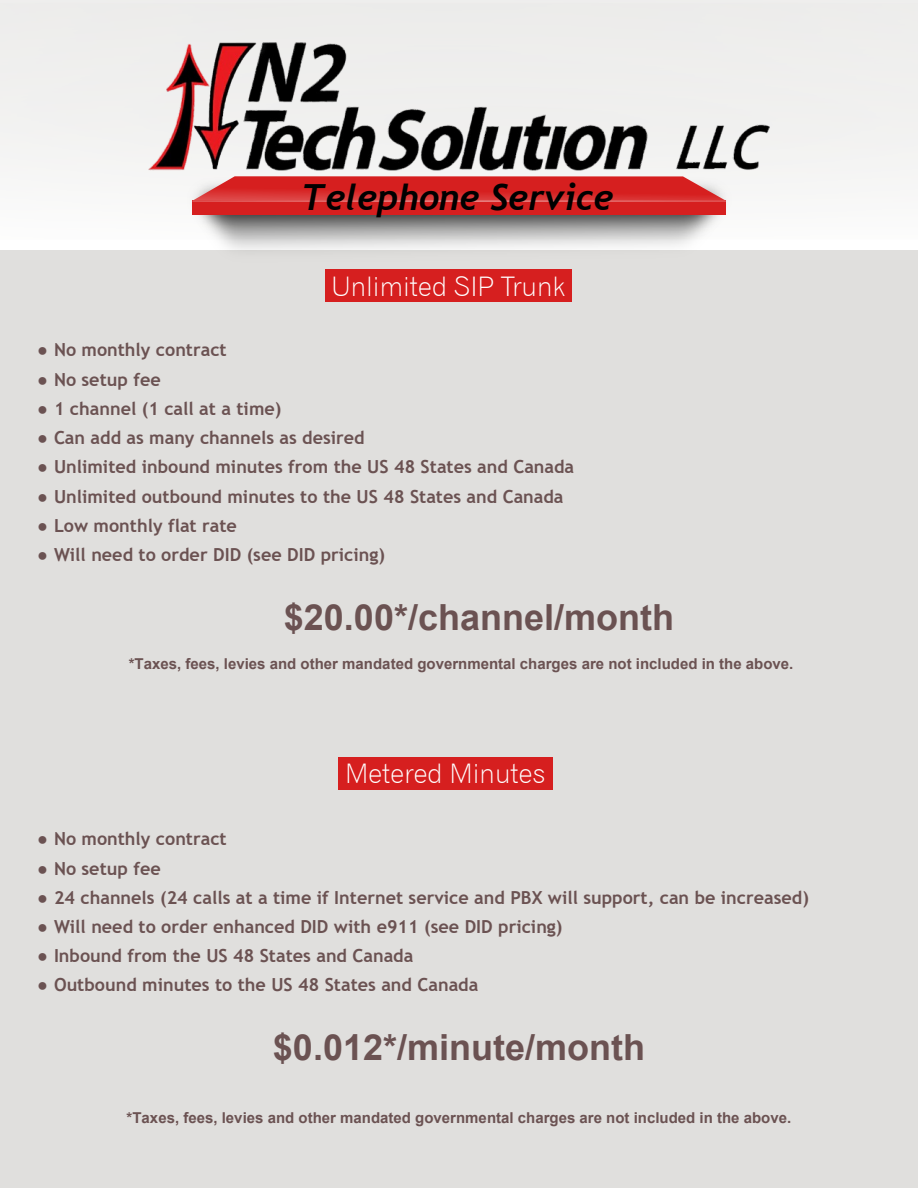
<style>
.page{position:relative;width:918px;height:1188px;background:#fff}
.page>*{position:absolute;margin:0;border:0;box-sizing:border-box;transform-origin:0 0}
.t1{font:700 36px "Arial";color:#6b5252}
.t2{font:italic 700 36px "Trebuchet";color:#000}
.t3{font:27px "Gothic 720 BT Light B";color:#fff}
.t4{font:700 18px "Trebuchet MS";color:#6b5252}
.t5{font:700 15px "Arial";color:#6b5252}
.s1{font-family:"Times New Roman"}
</style>
<div class="page">
<div style="left:0;top:251px;width:918px;height:937px;background:#e0dfdd"></div>
<img style="left:185px;top:248px;width:548px;height:22px">
<img style="left:182px;top:175px;width:555px;height:73px">
<svg style="left:193px;top:176px;width:533px;height:24px;background:#d93939"></svg>
<div style="left:193px;top:201px;width:533px;height:14px;background:#d61f1f"></div>
<img style="left:192px;top:200px;width:534px;height:2px">
<img style="left:149px;top:43px;width:620px;height:127px">
<div style="left:325px;top:270px;width:241px;height:32px;background:#d61f1f"></div>
<div style="left:566px;top:270px;width:6px;height:32px;background:#d61f1f"></div>
<div style="left:338px;top:758px;width:208px;height:32px;background:#d61f1f"></div>
<div style="left:546px;top:758px;width:7px;height:32px;background:#d61f1f"></div>
<h1 class="t2" style="left:301px;top:184px;width:314px">Telephone Service</h1>
<h2 class="t3" style="left:331px;top:275px;width:236px">Unlimited SIP Trunk</h2>
<p class="t4" style="left:37px;top:343px;width:191px"><span class="s1">●</span> No monthly contract</p>
<p class="t4" style="left:37px;top:372px;width:125px"><span class="s1">●</span> No setup fee</p>
<p class="t4" style="left:37px;top:402px;width:246px"><span class="s1">●</span> 1 channel (1 call at a time)</p>
<p class="t4" style="left:37px;top:431px;width:329px"><span class="s1">●</span> Can add as many channels as desired</p>
<p class="t4" style="left:37px;top:460px;width:539px"><span class="s1">●</span> Unlimited inbound minutes from the US 48 States and Canada</p>
<p class="t4" style="left:37px;top:489px;width:528px"><span class="s1">●</span> Unlimited outbound minutes to the US 48 States and Canada</p>
<p class="t4" style="left:37px;top:519px;width:201px"><span class="s1">●</span> Low monthly flat rate</p>
<p class="t4" style="left:37px;top:548px;width:349px"><span class="s1">●</span> Will need to order DID (see DID pricing)</p>
<h1 class="t1" style="left:284px;top:604px;width:392px">$20.00*/channel/month</h1>
<p class="t5" style="left:129px;top:658px;width:666px">*Taxes, fees, levies and other mandated governmental charges are not included in the above.</p>
<h2 class="t3" style="left:345px;top:763px;width:202px">Metered Minutes</h2>
<p class="t4" style="left:37px;top:832px;width:191px"><span class="s1">●</span> No monthly contract</p>
<p class="t4" style="left:37px;top:861px;width:125px"><span class="s1">●</span> No setup fee</p>
<p class="t4" style="left:37px;top:890px;width:773px"><span class="s1">●</span> 24 channels (24 calls at a time if Internet service and PBX will support, can be increased)</p>
<p class="t4" style="left:37px;top:920px;width:527px"><span class="s1">●</span> Will need to order enhanced DID with e911 (see DID pricing)</p>
<p class="t4" style="left:37px;top:949px;width:378px"><span class="s1">●</span> Inbound from the US 48 States and Canada</p>
<p class="t4" style="left:37px;top:978px;width:443px"><span class="s1">●</span> Outbound minutes to the US 48 States and Canada</p>
<h1 class="t1" style="left:273px;top:1034px;width:374px">$0.012*/minute/month</h1>
<p class="t5" style="left:127px;top:1112px;width:666px">*Taxes, fees, levies and other mandated governmental charges are not included in the above.</p>
</div>
